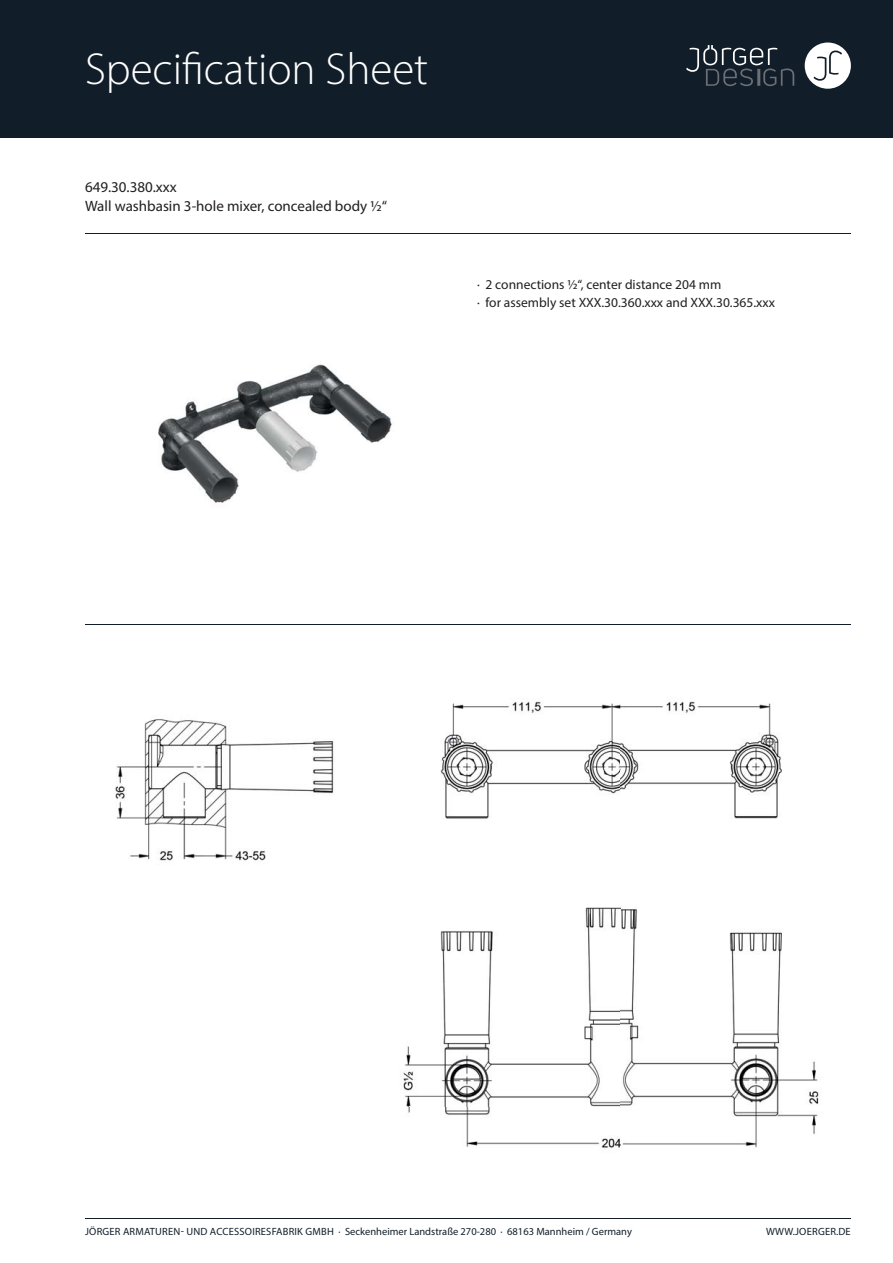
<style>
.page{position:relative;width:893px;height:1263px;background:#fff}
.page>*{position:absolute;margin:0;border:0;box-sizing:border-box;transform-origin:0 0}
.t1{font:300 45px "Myriad Pro";color:#fff}
.t2{font:15px "Myriad Pro";color:#231f20}
.t3{font:13.5px/18px "Myriad Pro";color:#231f20}
.t4{font:10.5px "Myriad Pro";letter-spacing:.005em;color:#111e29}
</style>
<div class="page">
<div style="left:0;top:0;width:893px;height:138px;background:#111e29"></div>
<div style="left:805px;top:43px;width:46px;height:46px;background:#fff;border-radius:50%"></div>
<svg style="left:814px;top:51px;width:28px;height:30px"></svg>
<svg style="left:686px;top:45px;width:108px;height:41px"></svg>
<hr style="left:85px;top:1218px;width:766px;height:1px;background:#111e29">
<hr style="left:85px;top:233px;width:766px;height:1px;background:#111e29">
<hr style="left:85px;top:624px;width:766px;height:1px;background:#111e29">
<img style="left:158px;top:364px;width:234px;height:139px">
<img style="left:115px;top:701px;width:704px;height:447px">
<h1 class="t1" style="left:85px;top:52px;width:345px">Specification Sheet</h1>
<h2 class="t2" style="left:85px;top:181px;width:93px">649.30.380.xxx</h2>
<h2 class="t2" style="left:85px;top:200px;width:304px">Wall washbasin 3-hole mixer, concealed body ½“</h2>
<p class="t3" style="left:477px;top:277px;width:300px">· 2 connections ½“, center distance 204 mm<br>· for assembly set XXX.30.360.xxx and XXX.30.365.xxx</p>
<p class="t4" style="left:85px;top:1228px;width:548px">JÖRGER ARMATUREN- UND ACCESSOIRESFABRIK GMBH · Seckenheimer Landstraße 270-280 · 68163 Mannheim / Germany</p>
<p class="t4" style="left:766px;top:1228px;width:86px">WWW.JOERGER.DE</p>
</div>
